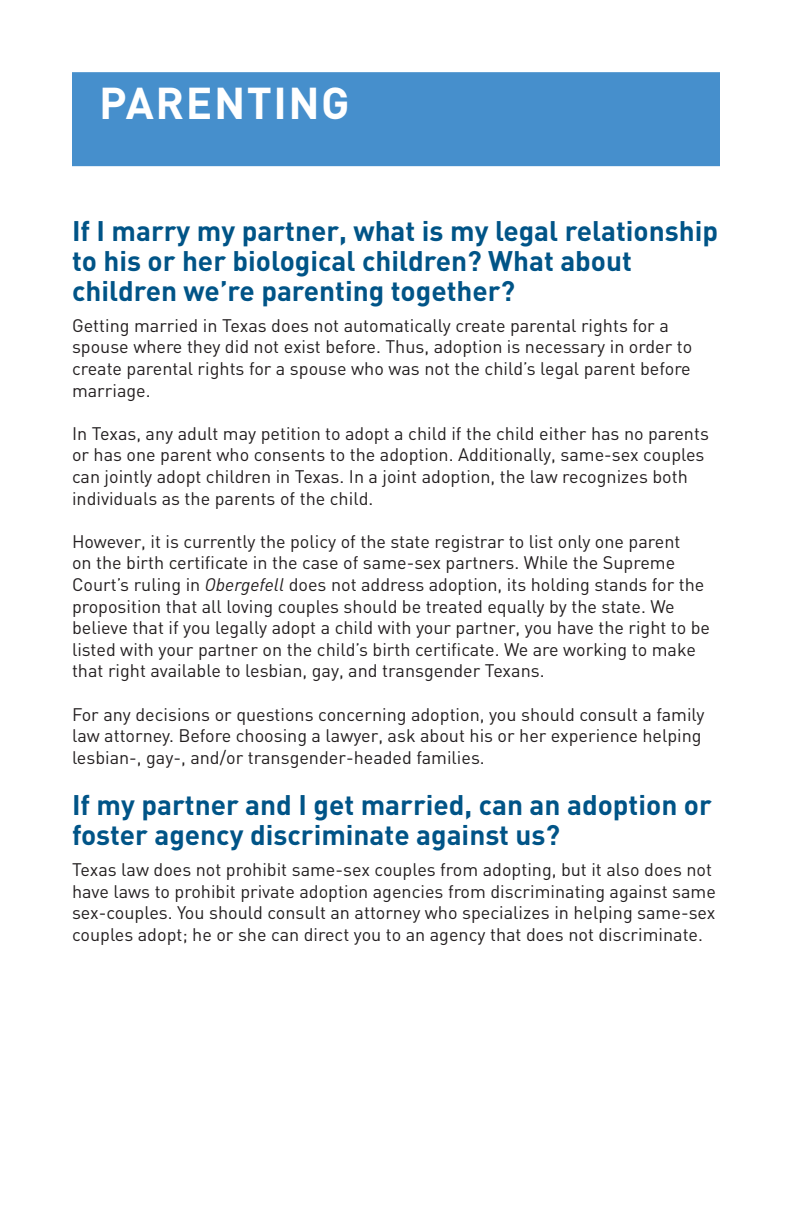
<style>
.page{position:relative;width:792px;height:1224px;background:#fff}
.page>*{position:absolute;margin:0;border:0;box-sizing:border-box;transform-origin:0 0}
.hed_1{font:700 44px "DIN";letter-spacing:.035em;color:#fff}
.graph_head_1{font:700 28px/30px "DIN";color:#005487}
.t1{font:18px/21.6px "DIN";color:#231f20}
.s1{font-style:italic}
</style>
<div class="page">
<div style="left:72px;top:72px;width:648px;height:94px;background:#468fcc"></div>
<p class="hed_1" style="left:99px;top:74px;width:252px">PARENTING</p>
<p class="graph_head_1" style="left:72px;top:215px;width:648px">If I marry my partner, what is my legal relationship to his or her biological children? What about children we’re parenting together?</p>
<p class="t1" style="left:72px;top:314px;width:622px">Getting married in Texas does not automatically create parental rights for a spouse where they did not exist before. Thus, adoption is necessary in order to create parental rights for a spouse who was not the child’s legal parent before marriage.</p>
<p class="t1" style="left:72px;top:422px;width:638px">In Texas, any adult may petition to adopt a child if the child either has no parents or has one parent who consents to the adoption. Additionally, same-sex couples can jointly adopt children in Texas. In a joint adoption, the law recognizes both individuals as the parents of the child.</p>
<p class="t1" style="left:72px;top:530px;width:640px">However, it is currently the policy of the state registrar to list only one parent<br>on the birth certificate in the case of same-sex partners. While the Supreme Court’s ruling in <span class="s1">Obergefell</span> does not address adoption, its holding stands for the proposition that all loving couples should be treated equally by the state. We believe that if you legally adopt a child with your partner, you have the right to be listed with your partner on the child’s birth certificate. We are working to make that right available to lesbian, gay, and transgender Texans.</p>
<p class="t1" style="left:72px;top:703px;width:634px">For any decisions or questions concerning adoption, you should consult a family law attorney. Before choosing a lawyer, ask about his or her experience helping lesbian-, gay-, and/or transgender-headed families.</p>
<p class="graph_head_1" style="left:72px;top:789px;width:641px">If my partner and I get married, can an adoption or foster agency discriminate against us?</p>
<p class="t1" style="left:72px;top:858px;width:645px">Texas law does not prohibit same-sex couples from adopting, but it also does not have laws to prohibit private adoption agencies from discriminating against same sex-couples. You should consult an attorney who specializes in helping same-sex couples adopt; he or she can direct you to an agency that does not discriminate.</p>
</div>
